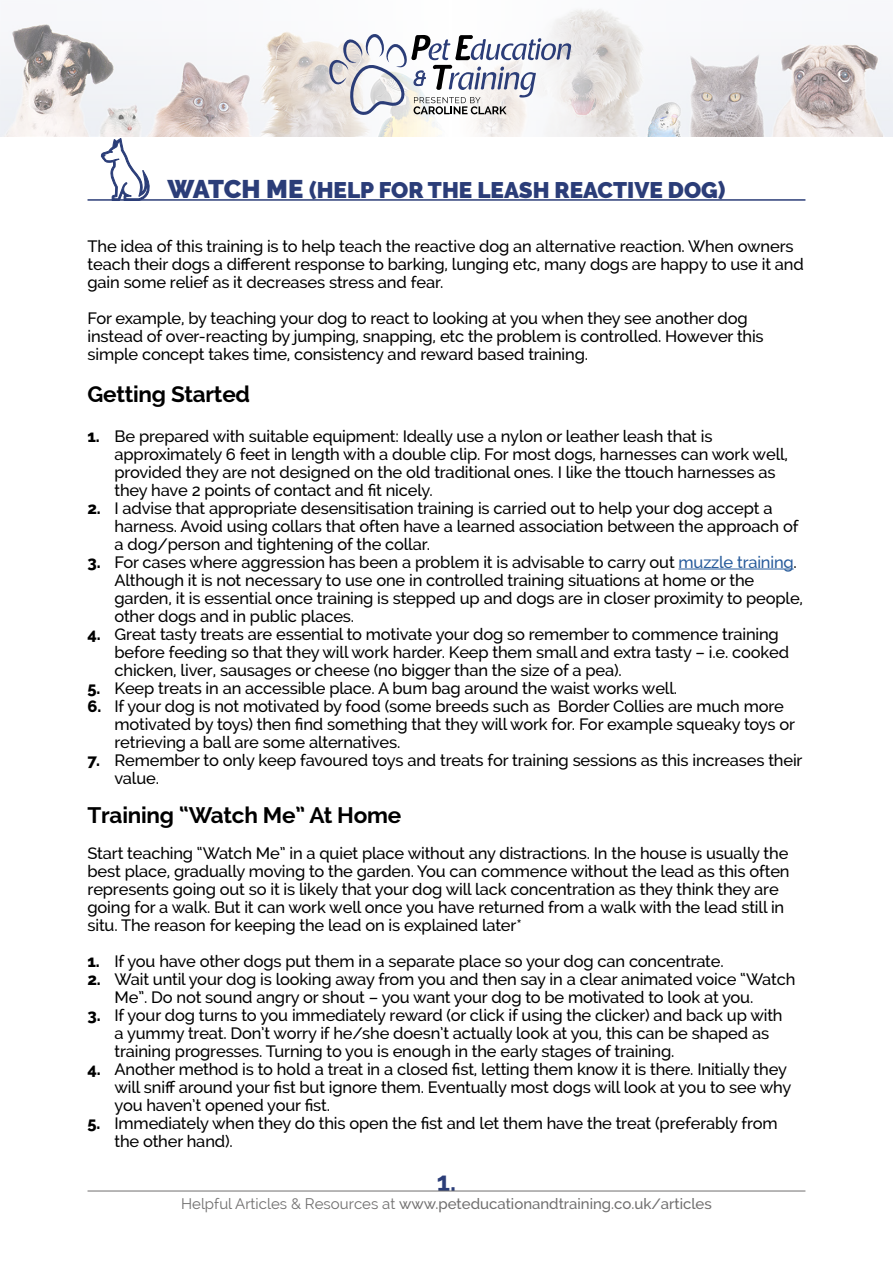
<style>
.page{position:relative;width:893px;height:1263px;background:#fff}
.page>*{position:absolute;margin:0;border:0;box-sizing:border-box;transform-origin:0 0}
.t1{font:700 27px "Raleway";color:#2b3d78}
.t2{font:700 22.5px "Raleway";letter-spacing:-.01em;color:#000}
.t3{font:900 22.5px "Raleway";color:#2b3d78}
.t4{font:500 16.5px/18px "Raleway";letter-spacing:-.01em;color:#000}
.t5{font:500 15px "Raleway";color:#706f6f}
.s1{font-size:25.5px}
.s2{font-weight:800}
.s3{color:#275b9b}
.s4{font-weight:400}
</style>
<div class="page">
<img style="left:0;top:9px;width:893px;height:128px">
<svg style="left:328px;top:31px;width:243px;height:86px"></svg>
<hr style="left:679px;top:569px;width:115px;height:1px;background:#275b9b">
<svg style="left:101px;top:138px;width:49px;height:61px"></svg>
<hr style="left:88px;top:199px;width:717px;height:2px;background:#2b3d78">
<hr style="left:88px;top:1190px;width:717px;height:1px;background:#706f6f">
<h2 class="t3" style="left:167px;top:177px;width:560px"><span class="s1">WATCH ME</span> (HELP FOR THE LEASH REACTIVE DOG)</h2>
<p class="t4" style="left:88px;top:237px;width:718px">The idea of this training is to help teach the reactive dog an alternative reaction. When owners teach their dogs a different response to barking, lunging etc, many dogs are happy to use it and gain some relief as it decreases stress and fear.</p>
<p class="t4" style="left:88px;top:309px;width:678px">For example, by teaching your dog to react to looking at you when they see another dog instead of over-reacting by jumping, snapping, etc the problem is controlled. However this simple concept takes time, consistency and reward based training.</p>
<h2 class="t2" style="left:88px;top:381px;width:164px">Getting Started</h2>
<p class="t4" style="left:115px;top:427px;width:675px;text-indent:-27px"><span class="s2">1.</span> Be prepared with suitable equipment: Ideally use a nylon or leather leash that is approximately 6 feet in length with a double clip. For most dogs, harnesses can work well, provided they are not designed on the old traditional ones. I like the ttouch harnesses as they have 2 points of contact and fit nicely.</p>
<p class="t4" style="left:115px;top:499px;width:686px;text-indent:-27px"><span class="s2">2.</span> I advise that appropriate desensitisation training is carried out to help your dog accept a harness. Avoid using collars that often have a learned association between the approach of a dog/person and tightening of the collar.</p>
<p class="t4" style="left:115px;top:553px;width:690px;text-indent:-27px"><span class="s2">3.</span> For cases where aggression has been a problem it is advisable to carry out <span class="s3">muzzle training</span>.<br>Although it is not necessary to use one in controlled training situations at home or the garden, it is essential once training is stepped up and dogs are in closer proximity to people, other dogs and in public places.</p>
<p class="t4" style="left:115px;top:625px;width:676px;text-indent:-27px"><span class="s2">4.</span> Great tasty treats are essential to motivate your dog so remember to commence training before feeding so that they will work harder. Keep them small and extra tasty – i.e. cooked chicken, liver, sausages or cheese (no bigger than the size of a pea).</p>
<p class="t4" style="left:88px;top:679px;width:591px"><span class="s2">5.</span> Keep treats in an accessible place. A bum bag around the waist works well.</p>
<p class="t4" style="left:115px;top:697px;width:682px;text-indent:-27px"><span class="s2">6.</span> If your dog is not motivated by food (some breeds such as Border Collies are much more motivated by toys) then find something that they will work for. For example squeaky toys or retrieving a ball are some alternatives.</p>
<p class="t4" style="left:115px;top:751px;width:690px;text-indent:-27px"><span class="s2">7.</span> Remember to only keep favoured toys and treats for training sessions as this increases their value.</p>
<h2 class="t2" style="left:88px;top:802px;width:315px">Training “Watch Me” At Home</h2>
<p class="t4" style="left:88px;top:844px;width:704px">Start teaching “Watch Me” in a quiet place without any distractions. In the house is usually the best place, gradually moving to the garden. You can commence without the lead as this often represents going out so it is likely that your dog will lack concentration as they think they are going for a walk. But it can work well once you have returned from a walk with the lead still in situ. The reason for keeping the lead on is explained later*</p>
<p class="t4" style="left:88px;top:952px;width:638px"><span class="s2">1.</span> If you have other dogs put them in a separate place so your dog can concentrate.</p>
<p class="t4" style="left:115px;top:970px;width:682px;text-indent:-27px"><span class="s2">2.</span> Wait until your dog is looking away from you and then say in a clear animated voice “Watch<br>Me”. Do not sound angry or shout – you want your dog to be motivated to look at you.</p>
<p class="t4" style="left:115px;top:1006px;width:669px;text-indent:-27px"><span class="s2">3.</span> If your dog turns to you immediately reward (or click if using the clicker) and back up with a yummy treat. Don’t worry if he/she doesn’t actually look at you, this can be shaped as training progresses. Turning to you is enough in the early stages of training.</p>
<p class="t4" style="left:115px;top:1060px;width:678px;text-indent:-27px"><span class="s2">4.</span> Another method is to hold a treat in a closed fist, letting them know it is there. Initially they will sniff around your fist but ignore them. Eventually most dogs will look at you to see why you haven’t opened your fist.</p>
<p class="t4" style="left:115px;top:1114px;width:665px;text-indent:-27px"><span class="s2">5.</span> Immediately when they do this open the fist and let them have the treat (preferably from the other hand).</p>
<h1 class="t1" style="left:437px;top:1166px;width:21px">1.</h1>
<p class="t5" style="left:181px;top:1195px;width:532px"><span class="s4">Helpful Articles &amp; Resources at</span> www.peteducationandtraining.co.uk/articles</p>
</div>
